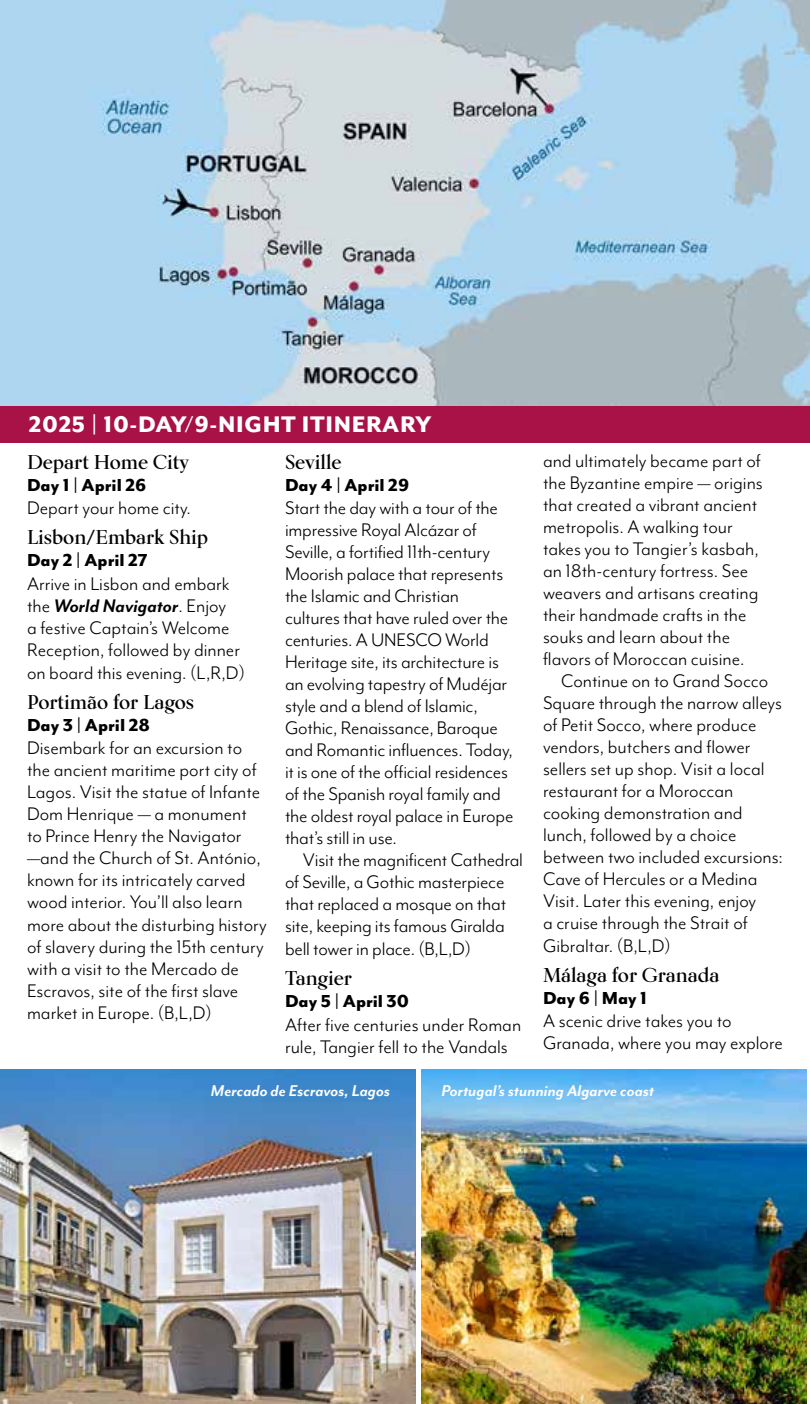
<style>
.page{position:relative;width:810px;height:1404px;background:#fff}
.page>*{position:absolute;margin:0;border:0;box-sizing:border-box;transform-origin:0 0}
.t1{font:800 26px "Mr Eaves Mod OT";letter-spacing:.025em;color:#fff}
.t2{font:21px/22px "Mr Eaves Mod OT";color:#000}
.t3{font:700 20px "Kumlien Pro";color:#000}
.t4{font:800 20px "Mr Eaves Mod OT";color:#000}
.t5{font:italic 700 18px "Mr Eaves Mod OT";color:#fff}
.s1{font-weight:700;font-style:italic}
</style>
<div class="page">
<img style="left:0;top:1070px;width:415px;height:334px">
<img style="left:421px;top:1070px;width:386px;height:334px">
<img style="left:0;top:0;width:810px;height:406px">
<div style="left:0;top:406px;width:810px;height:37px;background:#a81246"></div>
<p class="t1" style="left:29px;top:409px;width:404px">2025 | 10-DAY/9-NIGHT ITINERARY</p>
<p class="t3" style="left:27px;top:449px;width:163px">Depart Home City</p>
<p class="t4" style="left:27px;top:473px;width:121px">Day 1 | April 26</p>
<p class="t2" style="left:27px;top:497px;width:166px">Depart your home city.</p>
<p class="t3" style="left:27px;top:525px;width:183px">Lisbon/Embark Ship</p>
<p class="t4" style="left:27px;top:549px;width:122px">Day 2 | April 27</p>
<p class="t2" style="left:27px;top:573px;width:220px">Arrive in Lisbon and embark the <span class="s1">World Navigator</span>. Enjoy<br>a festive Captain’s Welcome<br>Reception, followed by dinner on board this evening. (L,R,D)</p>
<p class="t3" style="left:27px;top:689px;width:169px">Portimão for Lagos</p>
<p class="t4" style="left:27px;top:713px;width:124px">Day 3 | April 28</p>
<p class="t2" style="left:27px;top:737px;width:241px">Disembark for an excursion to the ancient maritime port city of<br>Lagos. Visit the statue of Infante<br>Dom Henrique — a monument to Prince Henry the Navigator —and the Church of St. António, known for its intricately carved wood interior. You’ll also learn more about the disturbing history of slavery during the 15th century with a visit to the Mercado de<br>Escravos, site of the first slave market in Europe. (B,L,D)</p>
<p class="t3" style="left:285px;top:449px;width:58px">Seville</p>
<p class="t4" style="left:285px;top:473px;width:126px">Day 4 | April 29</p>
<p class="t2" style="left:285px;top:497px;width:230px">Start the day with a tour of the impressive Royal Alcázar of<br>Seville, a fortified 11th-century<br>Moorish palace that represents the Islamic and Christian cultures that have ruled over the centuries. A UNESCO World<br>Heritage site, its architecture is an evolving tapestry of Mudéjar style and a blend of Islamic,<br>Gothic, Renaissance, Baroque and Romantic influences. Today, it is one of the official residences of the Spanish royal family and the oldest royal palace in Europe that’s still in use.</p>
<p class="t2" style="left:285px;top:849px;width:239px;text-indent:18px">Visit the magnificent Cathedral of Seville, a Gothic masterpiece that replaced a mosque on that site, keeping its famous Giralda bell tower in place. (B,L,D)</p>
<p class="t3" style="left:285px;top:965px;width:69px">Tangier</p>
<p class="t4" style="left:285px;top:989px;width:126px">Day 5 | April 30</p>
<p class="t2" style="left:285px;top:1013px;width:238px">After five centuries under Roman rule, Tangier fell to the Vandals</p>
<p class="t2" style="left:543px;top:450px;width:219px">and ultimately became part of</p>
<p class="t2" style="left:543px;top:472px;width:221px">the Byzantine empire — origins</p>
<p class="t2" style="left:543px;top:494px;width:216px">that created a vibrant ancient</p>
<p class="t2" style="left:543px;top:516px;width:191px">metropolis. A walking tour</p>
<p class="t2" style="left:543px;top:538px;width:217px">takes you to Tangier’s kasbah,</p>
<p class="t2" style="left:543px;top:560px;width:207px">an 18th‑century fortress. See</p>
<p class="t2" style="left:543px;top:582px;width:217px">weavers and artisans creating</p>
<p class="t2" style="left:543px;top:604px;width:205px">their handmade crafts in the</p>
<p class="t2" style="left:543px;top:626px;width:189px">souks and learn about the</p>
<p class="t2" style="left:543px;top:648px;width:203px">flavors of Moroccan cuisine.</p>
<p class="t2" style="left:561px;top:670px;width:209px">Continue on to Grand Socco</p>
<p class="t2" style="left:543px;top:692px;width:241px">Square through the narrow alleys</p>
<p class="t2" style="left:543px;top:714px;width:215px">of Petit Socco, where produce</p>
<p class="t2" style="left:543px;top:736px;width:209px">vendors, butchers and flower</p>
<p class="t2" style="left:543px;top:758px;width:223px">sellers set up shop. Visit a local</p>
<p class="t2" style="left:543px;top:780px;width:192px">restaurant for a Moroccan</p>
<p class="t2" style="left:543px;top:802px;width:201px">cooking demonstration and</p>
<p class="t2" style="left:543px;top:824px;width:195px">lunch, followed by a choice</p>
<p class="t2" style="left:543px;top:846px;width:242px">between two included excursions:</p>
<p class="t2" style="left:543px;top:868px;width:216px">Cave of Hercules or a Medina</p>
<p class="t2" style="left:543px;top:890px;width:215px">Visit. Later this evening, enjoy</p>
<p class="t2" style="left:543px;top:912px;width:206px">a cruise through the Strait of</p>
<p class="t2" style="left:543px;top:934px;width:129px">Gibraltar. (B,L,D)</p>
<p class="t3" style="left:543px;top:962px;width:178px">Málaga for Granada</p>
<p class="t4" style="left:543px;top:986px;width:106px">Day 6 | May 1</p>
<p class="t2" style="left:543px;top:1010px;width:241px">A scenic drive takes you to<br>Granada, where you may explore</p>
<p class="t5" style="left:211px;top:1081px;width:181px">Mercado de Escravos, Lagos</p>
<p class="t5" style="left:442px;top:1081px;width:214px">Portugal’s stunning Algarve coast</p>
</div>
